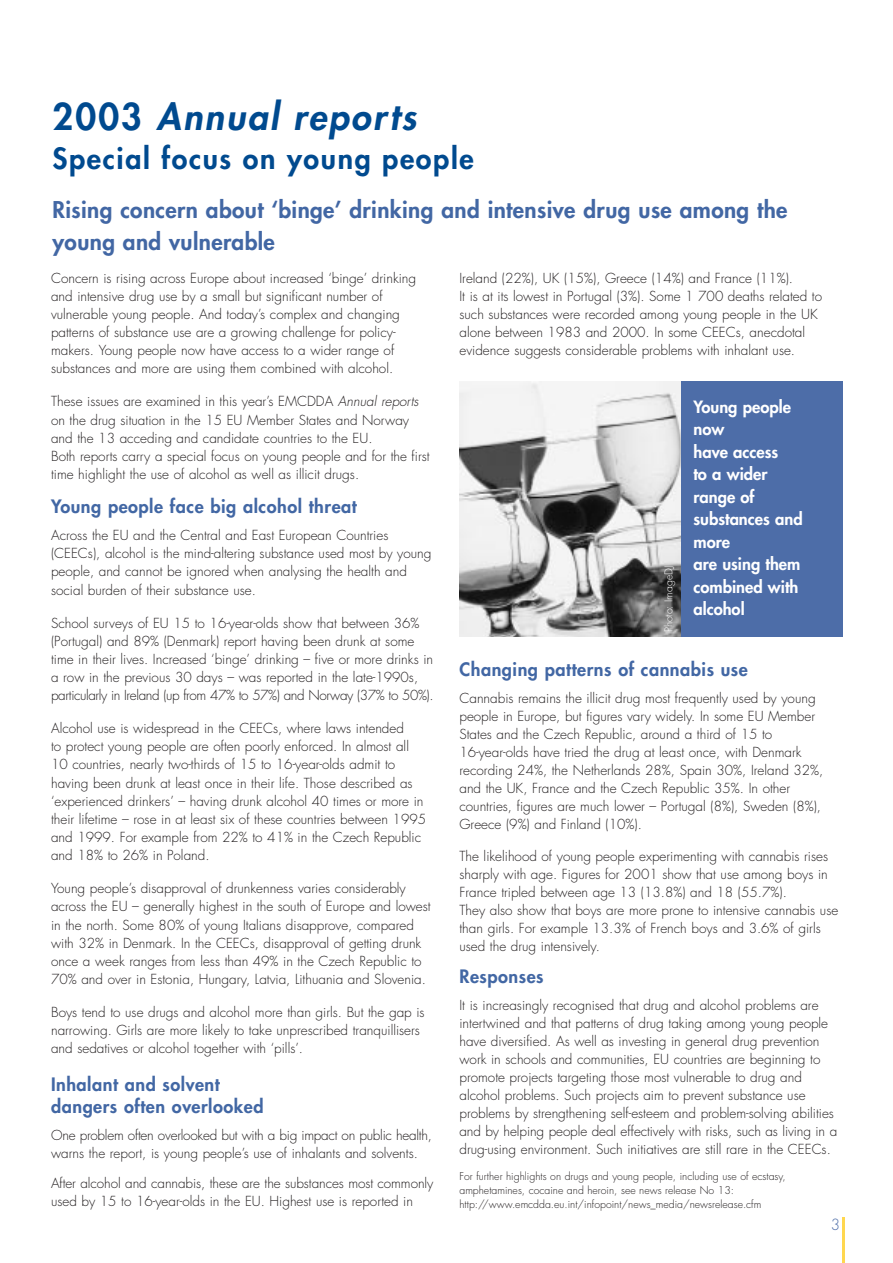
<style>
.page{position:relative;width:893px;height:1263px;background:#fff}
.page>*{position:absolute;margin:0;border:0;box-sizing:border-box;transform-origin:0 0}
.t1{font:italic 800 36px "Futura";letter-spacing:.06em;color:#004a8f}
.t2{font:800 28.5px "Futura";letter-spacing:.06em;color:#004a8f}
.t3{font:800 22.5px/31.5px "Futura";letter-spacing:.015em;color:#4267a4}
.t4{font:800 18px/22.5px "Futura";letter-spacing:.03em;color:#4267a4}
.t5{font:800 16.5px/22.5px "Futura";color:#fff}
.t6{font:300 15px "Futura";color:#4d6da8}
.t7{font:300 13.5px/18.1px "Futura";color:#231f20}
.t8{font:300 13.5px/18px "Futura";letter-spacing:-.02em;color:#231f20}
.t9{font:300 10.5px/13.5px "Futura";color:#231f20}
.t10{font:300 10.5px "Futura";color:#fff}
.s1{font-style:normal}
.s2{font-style:italic}
</style>
<div class="page">
<img style="left:459px;top:382px;width:221px;height:255px">
<hr style="left:842px;top:1218px;width:2px;height:45px;background:#ffd74f">
<div style="left:680px;top:382px;width:162px;height:255px;background:#4d6da8"></div>
<h1 class="t1" style="left:53px;top:99px;width:365px"><span class="s1">2003</span> Annual reports</h1>
<h2 class="t2" style="left:53px;top:145px;width:422px">Special focus on young people</h2>
<h3 class="t3" style="left:53px;top:196px;width:736px">Rising concern about ‘binge’ drinking and intensive drug use among the young and vulnerable</h3>
<p class="t7" style="left:51px;top:270px;width:366px">Concern is rising across Europe about increased ‘binge’ drinking and intensive drug use by a small but significant number of vulnerable young people. And today’s complex and changing patterns of substance use are a growing challenge for policy&shy;makers. Young people now have access to a wider range of substances and more are using them combined with alcohol.</p>
<p class="t7" style="left:51px;top:394px;width:380px">These issues are examined in this year’s EMCDDA <span class="s2">Annual reports </span>on the drug situation in the 15 EU Member States and Norway and the 13 acceding and candidate countries to the EU.<br>Both reports carry a special focus on young people and for the first time highlight the use of alcohol as well as illicit drugs.</p>
<h3 class="t4" style="left:51px;top:497px;width:307px">Young people face big alcohol threat</h3>
<p class="t7" style="left:51px;top:527px;width:382px">Across the EU and the Central and East European Countries (CEECs), alcohol is the mind-altering substance used most by young people, and cannot be ignored when analysing the health and social burden of their substance use.</p>
<p class="t7" style="left:51px;top:615px;width:384px">School surveys of EU 15 to 16-year-olds show that between 36% (Portugal) and 89% (Denmark) report having been drunk at some time in their lives. Increased ‘binge’ drinking – five or more drinks in a row in the previous 30 days – was reported in the late-1990s, particularly in Ireland (up from 47% to 57%) and Norway (37% to 50%).</p>
<p class="t7" style="left:51px;top:720px;width:376px">Alcohol use is widespread in the CEECs, where laws intended<br>to protect young people are often poorly enforced. In almost all 10 countries, nearly two-thirds of 15 to 16-year-olds admit to having been drunk at least once in their life. Those described as ‘experienced drinkers’ – having drunk alcohol 40 times or more in their lifetime – rose in at least six of these countries between 1995 and 1999. For example from 22% to 41% in the Czech Republic and 18% to 26% in Poland.</p>
<p class="t7" style="left:51px;top:880px;width:381px">Young people’s disapproval of drunkenness varies considerably across the EU – generally highest in the south of Europe and lowest in the north. Some 80% of young Italians disapprove, compared with 32% in Denmark. In the CEECs, disapproval of getting drunk once a week ranges from less than 49% in the Czech Republic to 70% and over in Estonia, Hungary, Latvia, Lithuania and Slovenia.</p>
<p class="t7" style="left:51px;top:1004px;width:375px">Boys tend to use drugs and alcohol more than girls. But the gap is narrowing. Girls are more likely to take unprescribed tranquillisers and sedatives or alcohol together with ‘pills’.</p>
<h3 class="t4" style="left:51px;top:1074px;width:214px">Inhalant and solvent dangers often overlooked</h3>
<p class="t8" style="left:51px;top:1127px;width:382px">One problem often overlooked but with a big impact on public health, warns the report, is young people’s use of inhalants and solvents.</p>
<p class="t7" style="left:51px;top:1176px;width:384px">After alcohol and cannabis, these are the substances most commonly used by 15 to 16-year-olds in the EU. Highest use is reported in</p>
<p class="t7" style="left:459px;top:270px;width:364px">Ireland (22%), UK (15%), Greece (14%) and France (11%).<br>It is at its lowest in Portugal (3%). Some 1 700 deaths related to such substances were recorded among young people in the UK alone between 1983 and 2000. In some CEECs, anecdotal evidence suggests considerable problems with inhalant use.</p>
<p class="t10" style="left:664px;top:632px;width:70px;rotate:-90deg">Photo: ImageDJ</p>
<p class="t5" style="left:693px;top:397px;width:111px">Young people now<br>have access<br>to a wider range of substances and more<br>are using them combined with alcohol</p>
<h3 class="t4" style="left:459px;top:660px;width:290px">Changing patterns of cannabis use</h3>
<p class="t7" style="left:459px;top:690px;width:365px">Cannabis remains the illicit drug most frequently used by young people in Europe, but figures vary widely. In some EU Member States and the Czech Republic, around a third of 15 to 16-year-olds have tried the drug at least once, with Denmark recording 24%, the Netherlands 28%, Spain 30%, Ireland 32%, and the UK, France and the Czech Republic 35%. In other countries, figures are much lower – Portugal (8%), Sweden (8%), Greece (9%) and Finland (10%).</p>
<p class="t7" style="left:459px;top:848px;width:380px">The likelihood of young people experimenting with cannabis rises sharply with age. Figures for 2001 show that use among boys in France tripled between age 13 (13.8%) and 18 (55.7%).<br>They also show that boys are more prone to intensive cannabis use than girls. For example 13.3% of French boys and 3.6% of girls used the drug intensively.</p>
<h3 class="t4" style="left:459px;top:967px;width:86px">Responses</h3>
<p class="t7" style="left:459px;top:997px;width:379px">It is increasingly recognised that drug and alcohol problems are intertwined and that patterns of drug taking among young people have diversified. As well as investing in general drug prevention work in schools and communities, EU countries are beginning to promote projects targeting those most vulnerable to drug and alcohol problems. Such projects aim to prevent substance use problems by strengthening self-esteem and problem-solving abilities and by helping people deal effectively with risks, such as living in a drug-using environment. Such initiatives are still rare in the CEECs.</p>
<p class="t9" style="left:459px;top:1170px;width:328px">For further highlights on drugs and young people, including use of ecstasy, amphetamines, cocaine and heroin, see news release No 13:</p>
<p class="t9" style="left:459px;top:1199px;width:303px">http://www.emcdda.eu.int/infopoint/news_media/newsrelease.cfm</p>
<p class="t6" style="left:830px;top:1217px;width:11px">3</p>
</div>
